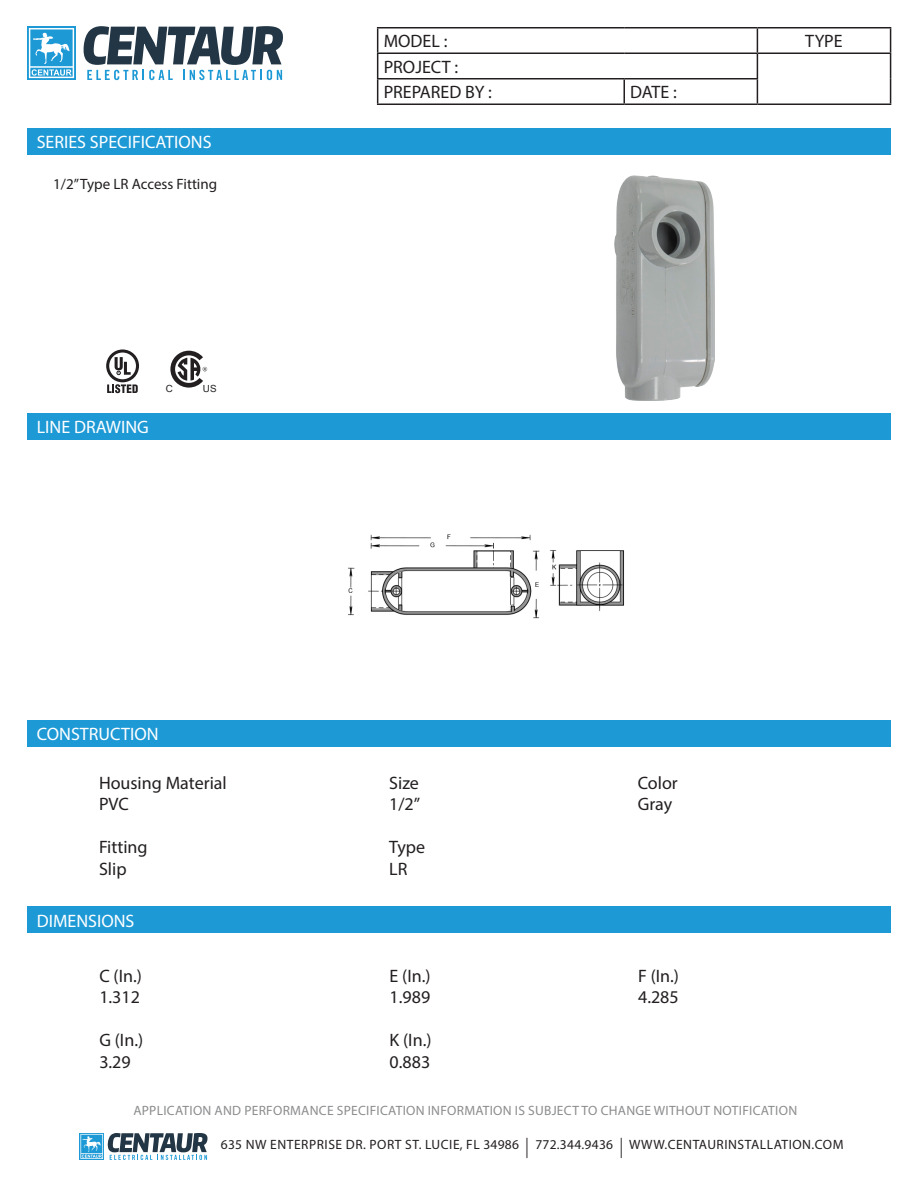
<style>
.page{position:relative;width:918px;height:1188px;background:#fff}
.page>*{position:absolute;margin:0;border:0;box-sizing:border-box;transform-origin:0 0}
.t1{font:18px/21.6px "Myriad Pro";color:#231f20}
.t2{font:18px "Myriad Pro";color:#fff}
.t3{font:15px "Myriad Pro";color:#231f20}
.t4{font:13.5px "Myriad Pro";letter-spacing:.02em;color:#8b8c8e}
.t5{font:13.5px "Myriad Pro";letter-spacing:.04em;color:#231f20}
.t6{font:9.75px "Microsoft Sans Serif";color:#231f20}
.s1{font-size:20.25px}
</style>
<div class="page">
<svg style="left:80px;top:1133px;width:128px;height:27px"></svg>
<hr style="left:377px;top:27px;width:247px;height:1px;background:#231f20">
<hr style="left:624px;top:27px;width:133px;height:1px;background:#231f20">
<hr style="left:757px;top:27px;width:134px;height:1px;background:#231f20">
<hr style="left:377px;top:52px;width:247px;height:2px;background:#231f20">
<hr style="left:624px;top:52px;width:133px;height:2px;background:#231f20">
<hr style="left:757px;top:52px;width:134px;height:2px;background:#231f20">
<hr style="left:377px;top:78px;width:247px;height:2px;background:#231f20">
<svg style="left:377px;top:28px;width:1px;height:76px"></svg>
<hr style="left:624px;top:78px;width:134px;height:2px;background:#231f20">
<hr style="left:623px;top:80px;width:2px;height:24px;background:#231f20">
<svg style="left:757px;top:28px;width:1px;height:76px"></svg>
<svg style="left:890px;top:28px;width:1px;height:76px"></svg>
<hr style="left:377px;top:104px;width:247px;height:1px;background:#231f20">
<hr style="left:624px;top:104px;width:133px;height:1px;background:#231f20">
<hr style="left:757px;top:104px;width:134px;height:1px;background:#231f20">
<div style="left:27px;top:129px;width:864px;height:26px;background:#1d99d6"></div>
<div style="left:27px;top:414px;width:864px;height:26px;background:#1d99d6"></div>
<div style="left:27px;top:720px;width:864px;height:27px;background:#1d99d6"></div>
<div style="left:27px;top:26px;width:49px;height:54px;background:linear-gradient(to right,#32a2d9,#32a2d9)"></div>
<svg style="left:29px;top:28px;width:45px;height:50px"></svg>
<svg style="left:83px;top:26px;width:200px;height:54px"></svg>
<img style="left:614px;top:176px;width:101px;height:225px">
<img style="left:348px;top:534px;width:276px;height:85px">
<svg style="left:106px;top:349px;width:33px;height:44px"></svg>
<div style="left:27px;top:906px;width:864px;height:27px;background:#1d99d6"></div>
<svg style="left:170px;top:351px;width:37px;height:37px"></svg>
<p class="t2" style="left:37px;top:131px;width:176px">SERIES SPECIFICATIONS</p>
<p class="t3" style="left:53px;top:175px;width:166px">1/2” Type LR Access Fitting</p>
<p class="t2" style="left:37px;top:416px;width:114px">LINE DRAWING</p>
<p class="t6" style="left:166px;top:382px;width:9px">C</p>
<p class="t6" style="left:203px;top:382px;width:15px">US</p>
<p class="t2" style="left:37px;top:723px;width:123px">CONSTRUCTION</p>
<p class="t1" style="left:99px;top:771px;width:129px">Housing Material<br>PVC</p>
<p class="t1" style="left:99px;top:836px;width:50px">Fitting<br>Slip</p>
<p class="t2" style="left:37px;top:910px;width:99px">DIMENSIONS</p>
<p class="t1" style="left:99px;top:965px;width:44px">C (In.)<br>1.312</p>
<p class="t1" style="left:99px;top:1029px;width:45px">G (In.)<br>3.29</p>
<p class="t1" style="left:384px;top:30px;width:65px">MODEL :</p>
<p class="t1" style="left:805px;top:30px;width:39px">TYPE</p>
<p class="t1" style="left:384px;top:54px;width:110px;line-height:25.5px">PROJECT :<br>PREPARED BY :</p>
<p class="t1" style="left:630px;top:81px;width:48px">DATE :</p>
<p class="t1" style="left:389px;top:771px;width:33px">Size<br>1/2”</p>
<p class="t1" style="left:389px;top:836px;width:37px">Type<br>LR</p>
<p class="t1" style="left:390px;top:965px;width:43px">E (In.)<br>1.989</p>
<p class="t1" style="left:390px;top:1029px;width:43px">K (In.)<br>0.883</p>
<p class="t1" style="left:638px;top:771px;width:42px">Color<br>Gray</p>
<p class="t1" style="left:638px;top:965px;width:43px">F (In.)<br>4.285</p>
<p class="t4" style="left:133px;top:1102px;width:665px">APPLICATION AND PERFORMANCE SPECIFICATION INFORMATION IS SUBJECT TO CHANGE WITHOUT NOTIFICATION</p>
<p class="t5" style="left:221px;top:1136px;width:624px">635 NW ENTERPRISE DR. PORT ST. LUCIE, FL 34986 <span class="s1">|</span> 772.344.9436 <span class="s1">|</span> WWW.CENTAURINSTALLATION.COM</p>
</div>
